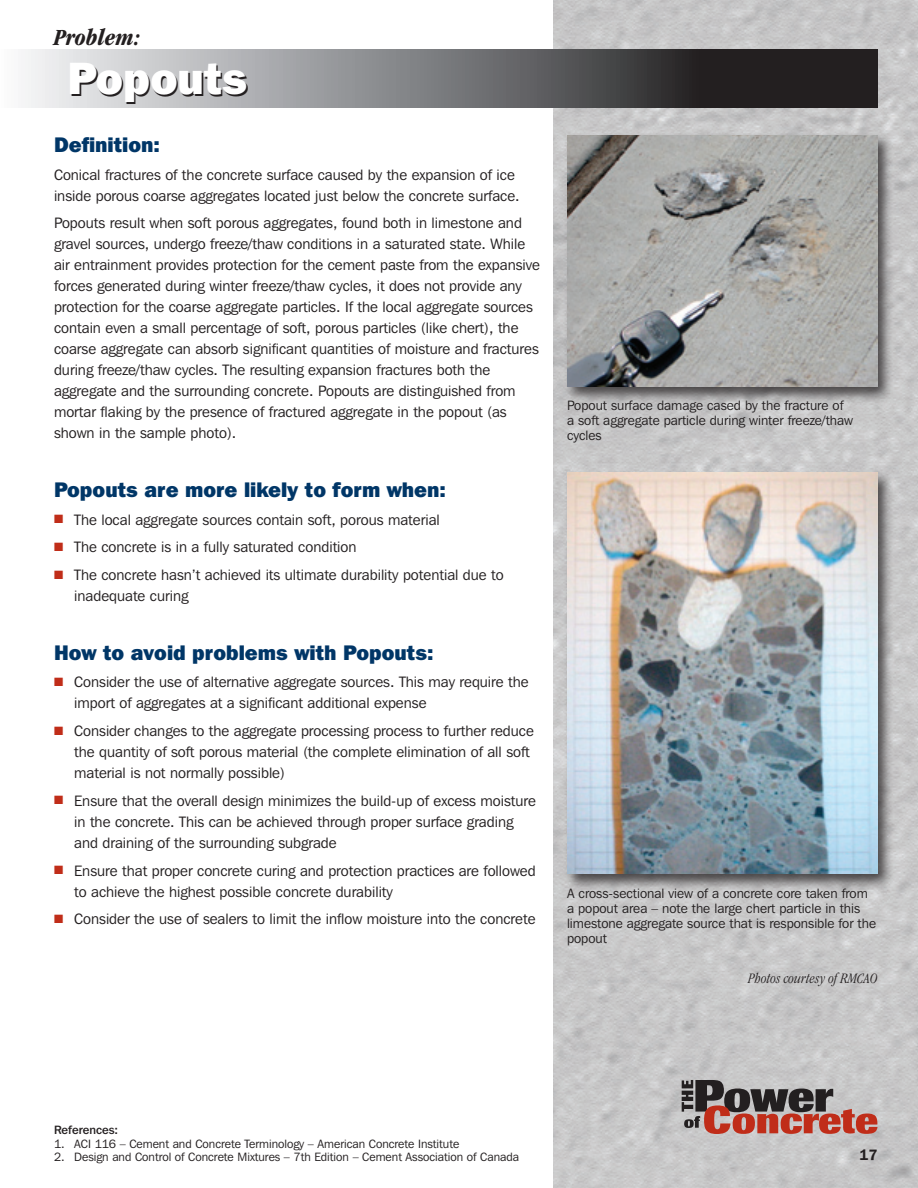
<style>
.page{position:relative;width:918px;height:1188px;background:#fff}
.page>*{position:absolute;margin:0;border:0;box-sizing:border-box;transform-origin:0 0}
.t1{font:800 45px "Franklin Gothic IT Cby BT";color:#231f20}
.t2{font:italic 700 condensed 24px "Garamond IT Cby BT";color:#231f20}
.t3{font:800 21px "Franklin Gothic IT Cby BT";color:#003667}
.t4{font:15px/21px "Franklin Gothic IT Cby BT";color:#231f20}
.t5{font:italic 300 condensed 15px "Garamond IT Cby BT";color:#231f20}
.t6{font:600 15px "Franklin Gothic IT Cby BT";color:#231f20}
.t7{font:13.5px/15px "Franklin Gothic IT Cby BT";color:#231f20}
.t8{font:12px "Franklin Gothic IT Cby BT";color:#231f20}
.t9{font:500 12px "Franklin Gothic IT Cby BT";color:#231f20}
.s1{color:#c02d19}
</style>
<div class="page">
<img style="left:554px;top:0;width:364px;height:1188px">
<svg style="left:682px;top:1080px;width:196px;height:54px;background:#9a7671"></svg>
<svg style="left:25px;top:50px;width:853px;height:58px;background:#78787a"></svg>
<div style="left:563px;top:131px;width:330px;height:271px;background:#231f20;opacity:.75"></div>
<img style="left:567px;top:135px;width:311px;height:252px">
<div style="left:563px;top:469px;width:330px;height:420px;background:#231f20;opacity:.75"></div>
<img style="left:567px;top:472px;width:311px;height:402px">
<h2 class="t2" style="left:54px;top:23px;width:88px">Problem:</h2>
<h1 class="t1" style="left:69px;top:51px;width:182px">Popouts</h1>
<h3 class="t3" style="left:54px;top:131px;width:108px">Definition:</h3>
<p class="t4" style="left:54px;top:164px;width:467px">Conical fractures of the concrete surface caused by the expansion of ice inside porous coarse aggregates located just below the concrete surface.</p>
<p class="t4" style="left:54px;top:212px;width:488px">Popouts result when soft porous aggregates, found both in limestone and gravel sources, undergo freeze/thaw conditions in a saturated state. While air entrainment provides protection for the cement paste from the expansive forces generated during winter freeze/thaw cycles, it does not provide any protection for the coarse aggregate particles. If the local aggregate sources contain even a small percentage of soft, porous particles (like chert), the coarse aggregate can absorb significant quantities of moisture and fractures during freeze/thaw cycles. The resulting expansion fractures both the aggregate and the surrounding concrete. Popouts are distinguished from mortar flaking by the presence of fractured aggregate in the popout (as shown in the sample photo).</p>
<h3 class="t3" style="left:54px;top:476px;width:394px">Popouts are more likely to form when:</h3>
<p class="t4" style="left:54px;top:509px;width:387px"><span class="s1">■</span> The local aggregate sources contain soft, porous material</p>
<p class="t4" style="left:54px;top:536px;width:304px"><span class="s1">■</span> The concrete is in a fully saturated condition</p>
<p class="t4" style="left:74px;top:564px;width:431px;text-indent:-20px"><span class="s1">■</span> The concrete hasn’t achieved its ultimate durability potential due to inadequate curing</p>
<h3 class="t3" style="left:54px;top:639px;width:381px">How to avoid problems with Popouts:</h3>
<p class="t4" style="left:74px;top:671px;width:456px;text-indent:-20px"><span class="s1">■</span> Consider the use of alternative aggregate sources. This may require the import of aggregates at a significant additional expense</p>
<p class="t4" style="left:74px;top:720px;width:461px;text-indent:-20px"><span class="s1">■</span> Consider changes to the aggregate processing process to further reduce the quantity of soft porous material (the complete elimination of all soft material is not normally possible)</p>
<p class="t4" style="left:74px;top:790px;width:463px;text-indent:-20px"><span class="s1">■</span> Ensure that the overall design minimizes the build-up of excess moisture in the concrete. This can be achieved through proper surface grading and draining of the surrounding subgrade</p>
<p class="t4" style="left:74px;top:860px;width:463px;text-indent:-20px"><span class="s1">■</span> Ensure that proper concrete curing and protection practices are followed to achieve the highest possible concrete durability</p>
<p class="t4" style="left:54px;top:908px;width:483px"><span class="s1">■</span> Consider the use of sealers to limit the inflow moisture into the concrete</p>
<p class="t7" style="left:567px;top:398px;width:288px">Popout surface damage cased by the fracture of a soft aggregate particle during winter freeze/thaw cycles</p>
<p class="t7" style="left:567px;top:885px;width:311px">A cross-sectional view of a concrete core taken from a popout area – note the large chert particle in this limestone aggregate source that is responsible for the popout</p>
<p class="t5" style="left:748px;top:970px;width:131px">Photos courtesy of RMCAO</p>
<p class="t9" style="left:54px;top:1122px;width:66px">References:</p>
<p class="t8" style="left:54px;top:1136px;width:407px">1. ACI 116 – Cement and Concrete Terminology – American Concrete Institute</p>
<p class="t8" style="left:54px;top:1149px;width:467px">2. Design and Control of Concrete Mixtures – 7th Edition – Cement Association of Canada</p>
<p class="t6" style="left:859px;top:1145px;width:20px">17</p>
</div>
